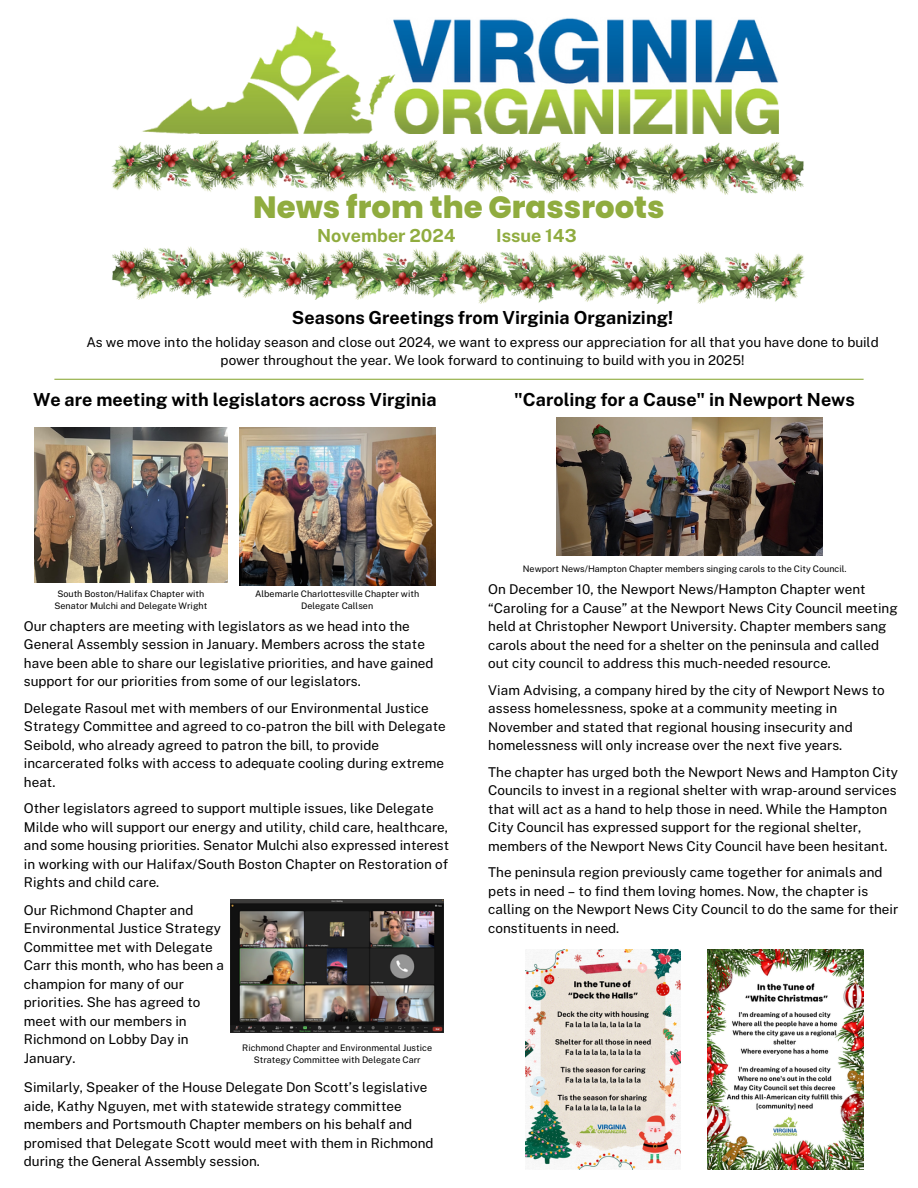
<style>
.page{position:relative;width:918px;height:1188px;background:#fff}
.page>*{position:absolute;margin:0;border:0;box-sizing:border-box;transform-origin:0 0}
.t1{font:800 30.75px "Poppins";color:#90ac3f}
.t2{font:700 18px "Public Sans";color:#000}
.t3{font:700 18px "Public Sans";color:#90ac3f}
.t4{font:13.5px/18.5px "Public Sans";color:#000}
.t5{font:9px/12px "Public Sans";color:#000;text-align:center}
</style>
<div class="page">
<img style="left:142px;top:18px;width:636px;height:115px">
<hr style="left:54px;top:379px;width:810px;height:1px;background:#90ac3f">
<img style="left:112px;top:246px;width:341px;height:53px">
<img style="left:112px;top:140px;width:341px;height:53px">
<img style="left:453px;top:249px;width:352px;height:54px">
<img style="left:453px;top:143px;width:351px;height:52px">
<img style="left:34px;top:428px;width:194px;height:154px">
<img style="left:239px;top:428px;width:196px;height:157px">
<img style="left:231px;top:900px;width:213px;height:133px">
<img style="left:556px;top:418px;width:267px;height:138px">
<img style="left:525px;top:950px;width:156px;height:219px">
<img style="left:708px;top:950px;width:155px;height:219px">
<p class="t1" style="left:253px;top:185px;width:413px">News from the Grassroots</p>
<p class="t3" style="left:317px;top:225px;width:140px">November 2024</p>
<p class="t3" style="left:496px;top:225px;width:82px">Issue 143</p>
<p class="t2" style="left:292px;top:306px;width:383px">Seasons Greetings from Virginia Organizing!</p>
<p class="t4" style="left:86px;top:334px;width:794px;line-height:18px;text-align:center">As we move into the holiday season and close out 2024, we want to express our appreciation for all that you have done to build power throughout the year. We look forward to continuing to build with you in 2025!</p>
<h2 class="t2" style="left:33px;top:389px;width:405px">We are meeting with legislators across Virginia</h2>
<h3 class="t2" style="left:514px;top:389px;width:342px">"Caroling for a Cause" in Newport News</h3>
<h1 class="t5" style="left:54px;top:587px;width:154px">South Boston/Halifax Chapter with<br>Senator Mulchi and Delegate Wright</h1>
<p class="t5" style="left:255px;top:587px;width:165px">Albemarle Charlottesville Chapter with<br>Delegate Callsen</p>
<h2 class="t4" style="left:24px;top:617px;width:411px">Our chapters are meeting with legislators as we head into the General Assembly session in January. Members across the state have been able to share our legislative priorities, and have gained support for our priorities from some of our legislators.</h2>
<p class="t4" style="left:24px;top:699px;width:423px">Delegate Rasoul met with members of our Environmental Justice Strategy Committee and agreed to co-patron the bill with Delegate Seibold, who already agreed to patron the bill, to provide incarcerated folks with access to adequate cooling during extreme heat.</p>
<p class="t4" style="left:24px;top:799px;width:427px">Other legislators agreed to support multiple issues, like Delegate Milde who will support our energy and utility, child care, healthcare, and some housing priorities. Senator Mulchi also expressed interest in working with our Halifax/South Boston Chapter on Restoration of Rights and child care.</p>
<h2 class="t4" style="left:24px;top:901px;width:202px">Our Richmond Chapter and<br>Environmental Justice Strategy<br>Committee met with Delegate<br>Carr this month, who has been a champion for many of our priorities. She has agreed to meet with our members in<br>Richmond on Lobby Day in<br>January.</h2>
<h3 class="t5" style="left:242px;top:1042px;width:191px">Richmond Chapter and Environmental Justice<br>Strategy Committee with Delegate Carr</h3>
<h3 class="t4" style="left:24px;top:1078px;width:411px">Similarly, Speaker of the House Delegate Don Scott’s legislative aide, Kathy Nguyen, met with statewide strategy committee members and Portsmouth Chapter members on his behalf and promised that Delegate Scott would meet with them in Richmond during the General Assembly session.</h3>
<p class="t5" style="left:523px;top:563px;width:325px">Newport News/Hampton Chapter members singing carols to the City Council.</p>
<h3 class="t4" style="left:488px;top:580px;width:411px">On December 10, the Newport News/Hampton Chapter went “Caroling for a Cause” at the Newport News City Council meeting held at Christopher Newport University. Chapter members sang carols about the need for a shelter on the peninsula and called out city council to address this much-needed resource.</h3>
<p class="t4" style="left:488px;top:680px;width:398px">Viam Advising, a company hired by the city of Newport News to assess homelessness, spoke at a community meeting in November and stated that regional housing insecurity and homelessness will only increase over the next five years.</p>
<h2 class="t4" style="left:488px;top:762px;width:411px">The chapter has urged both the Newport News and Hampton City Councils to invest in a regional shelter with wrap-around services that will act as a hand to help those in need. While the Hampton City Council has expressed support for the regional shelter, members of the Newport News City Council have been hesitant.</h2>
<p class="t4" style="left:488px;top:863px;width:411px">The peninsula region previously came together for animals and pets in need – to find them loving homes. Now, the chapter is calling on the Newport News City Council to do the same for their constituents in need.</p>
</div>
